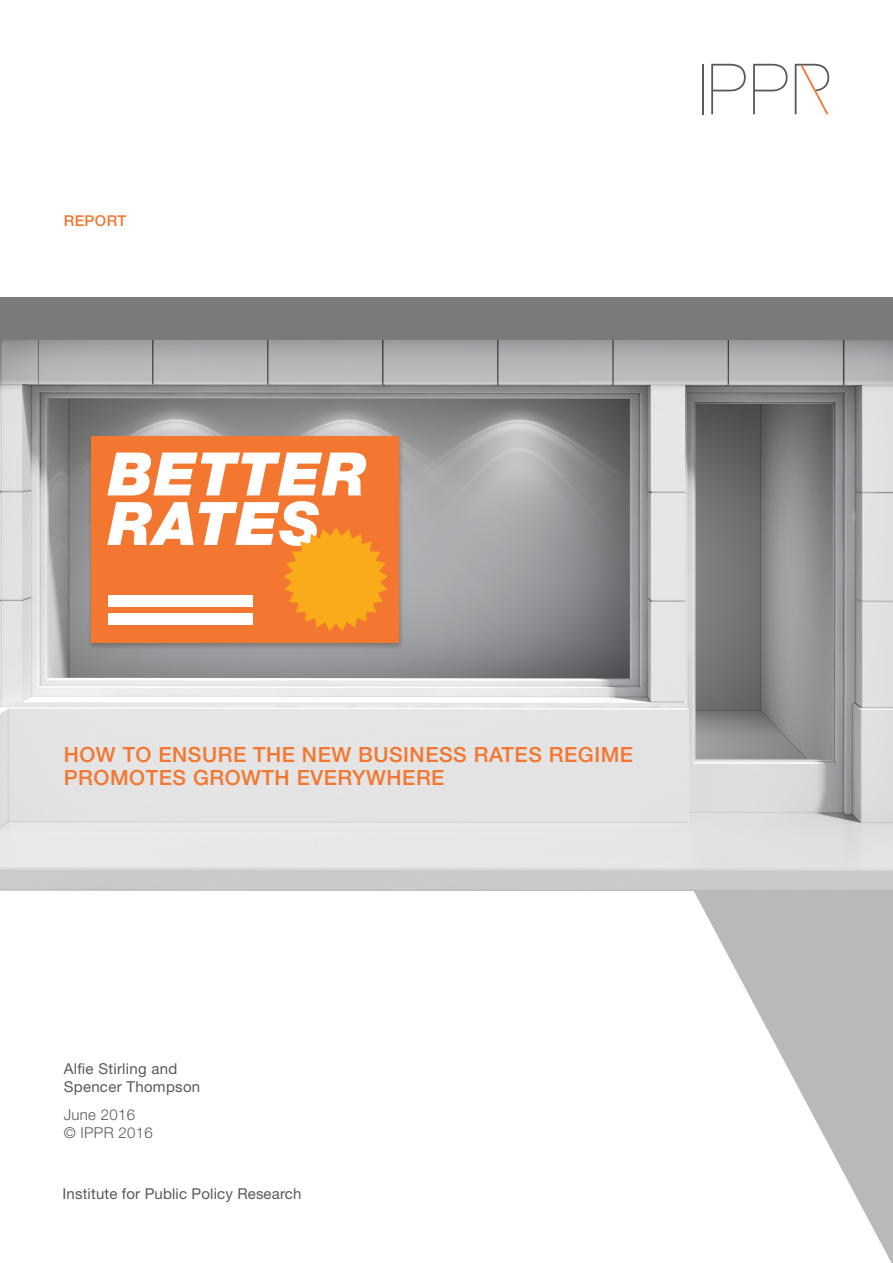
<style>
.page{position:relative;width:893px;height:1263px;background:#fff}
.page>*{position:absolute;margin:0;border:0;box-sizing:border-box;transform-origin:0 0}
.t1{font:italic 900 60px "Helvetica Neue";letter-spacing:.025em;color:#fff}
.t2{font:500 21px/23.2px "Helvetica Neue";letter-spacing:.025em;color:#f37730}
.t3{font:15px/18px "Helvetica Neue";letter-spacing:.01em;color:#5a5958}
.t4{font:300 15px/18px "Helvetica Neue";letter-spacing:.02em;color:#5a5958}
.t5{font:500 15px "Helvetica Neue";letter-spacing:.025em;color:#f37730}
</style>
<div class="page">
<hr style="left:702px;top:64px;width:1px;height:50px;background:#5a5958">
<svg style="left:753px;top:64px;width:35px;height:50px"></svg>
<svg style="left:711px;top:64px;width:35px;height:50px"></svg>
<svg style="left:795px;top:64px;width:34px;height:50px"></svg>
<img style="left:0;top:340px;width:893px;height:550px">
<div style="left:88px;top:435px;width:316px;height:216px;background:#231f20;opacity:.3"></div>
<div style="left:91px;top:436px;width:307px;height:206px;background:#f37730"></div>
<svg style="left:284px;top:528px;width:104px;height:103px"></svg>
<div style="left:108px;top:613px;width:145px;height:12px;background:#fff"></div>
<div style="left:108px;top:595px;width:145px;height:12px;background:#fff"></div>
<div style="left:0;top:298px;width:893px;height:42px;background:#7a7a7a"></div>
<svg style="left:693px;top:890px;width:200px;height:373px"></svg>
<p class="t5" style="left:64px;top:211px;width:64px">REPORT</p>
<p class="t1" style="left:108px;top:437px;width:260px">BETTER</p>
<p class="t1" style="left:108px;top:487px;width:213px">RATES</p>
<p class="t2" style="left:64px;top:742px;width:571px">HOW TO ENSURE THE NEW BUSINESS RATES REGIME<br>PROMOTES GROWTH EVERYWHERE</p>
<p class="t3" style="left:64px;top:1060px;width:138px">Alfie Stirling and<br>Spencer Thompson</p>
<p class="t4" style="left:64px;top:1105px;width:90px">June 2016<br>© IPPR 2016</p>
<p class="t3" style="left:63px;top:1185px;width:240px">Institute for Public Policy Research</p>
</div>
